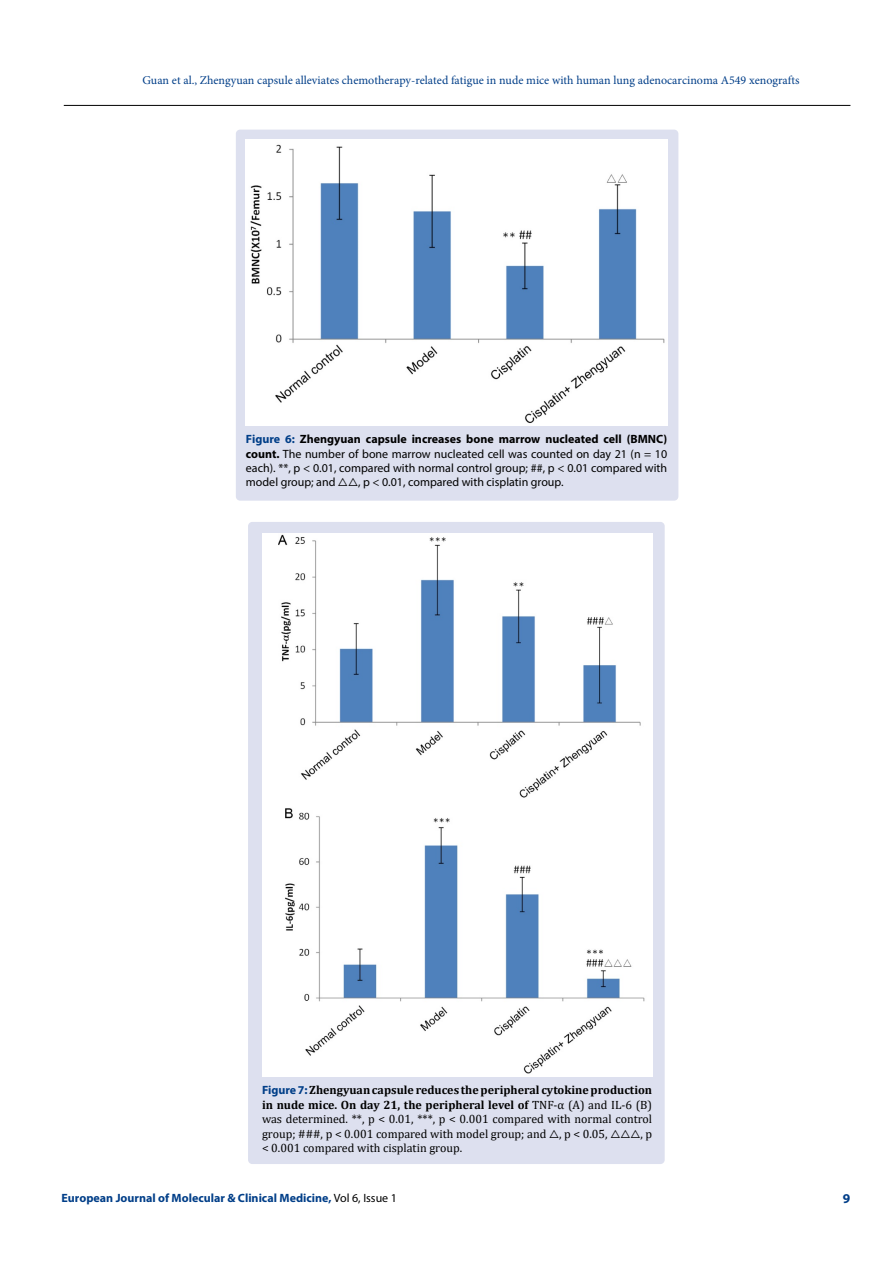
<style>
.page{position:relative;width:893px;height:1263px;background:#fff}
.page>*{position:absolute;margin:0;border:0;box-sizing:border-box;transform-origin:0 0}
.t1{font:700 13.5px "Myriad Pro";color:#003e88}
.t2{font:12px/14.4px "Cambria";color:#000;text-align:justify}
.t3{font:12px/14.4px "Myriad Pro";color:#000;text-align:justify}
.t4{font:12px "Minion Pro";color:#003e88}
.t5{font:700 12px "Myriad Pro";color:#003e88}
.s1{font-weight:700;color:#003e88}
.s2{font-weight:700}
.s3{font-family:"Cambria"}
.s4{font-family:"Myriad Pro";font-weight:700;color:#003e88}
.s5{font-weight:400;color:#000}
</style>
<div class="page">
<hr style="left:64px;top:105px;width:786px;height:1px;background:#000">
<div style="left:236px;top:130px;width:442px;height:371px;background:#dde0ef;border-radius:4px"></div>
<img style="left:246px;top:140px;width:421px;height:286px">
<div style="left:248px;top:522px;width:417px;height:642px;background:#dde0ef;border-radius:4px"></div>
<img style="left:262px;top:533px;width:390px;height:543px">
<div style="left:273px;top:805px;width:11px;height:16px;background:#fff"></div>
<div style="left:266px;top:534px;width:12px;height:14px;background:#fff"></div>
<p class="t4" style="left:142px;top:72px;width:659px">Guan et al., Zhengyuan capsule alleviates chemotherapy-related fatigue in nude mice with human lung adenocarcinoma A549 xenografts</p>
<p class="t3" style="left:246px;top:432px;width:423px"><span class="s1">Figure 6:</span> <span class="s2">Zhengyuan capsule increases bone marrow nucleated cell (BMNC) count.</span> The number of bone marrow nucleated cell was counted on day 21 (n = 10 each). **, p &lt; 0.01, compared with normal control group; ##, p &lt; 0.01 compared with model group; and <span class="s3">△△</span>, p &lt; 0.01, compared with cisplatin group.</p>
<p class="t2" style="left:262px;top:1083px;width:392px"><span class="s4">Figure 7:</span> <span class="s2">Zhengyuan capsule reduces the peripheral cytokine production in nude mice. On day 21, the peripheral level of</span> TNF-α (A) and IL-6 (B) was determined. **, p &lt; 0.01, ***, p &lt; 0.001 compared with normal control group; ###, p &lt; 0.001 compared with model group; and △, p &lt; 0.05, △△△, p &lt; 0.001 compared with cisplatin group.</p>
<p class="t5" style="left:62px;top:1190px;width:337px">European Journal of Molecular &amp; Clinical Medicine, <span class="s5">Vol 6, Issue 1</span></p>
<p class="t1" style="left:843px;top:1189px;width:9px">9</p>
</div>
